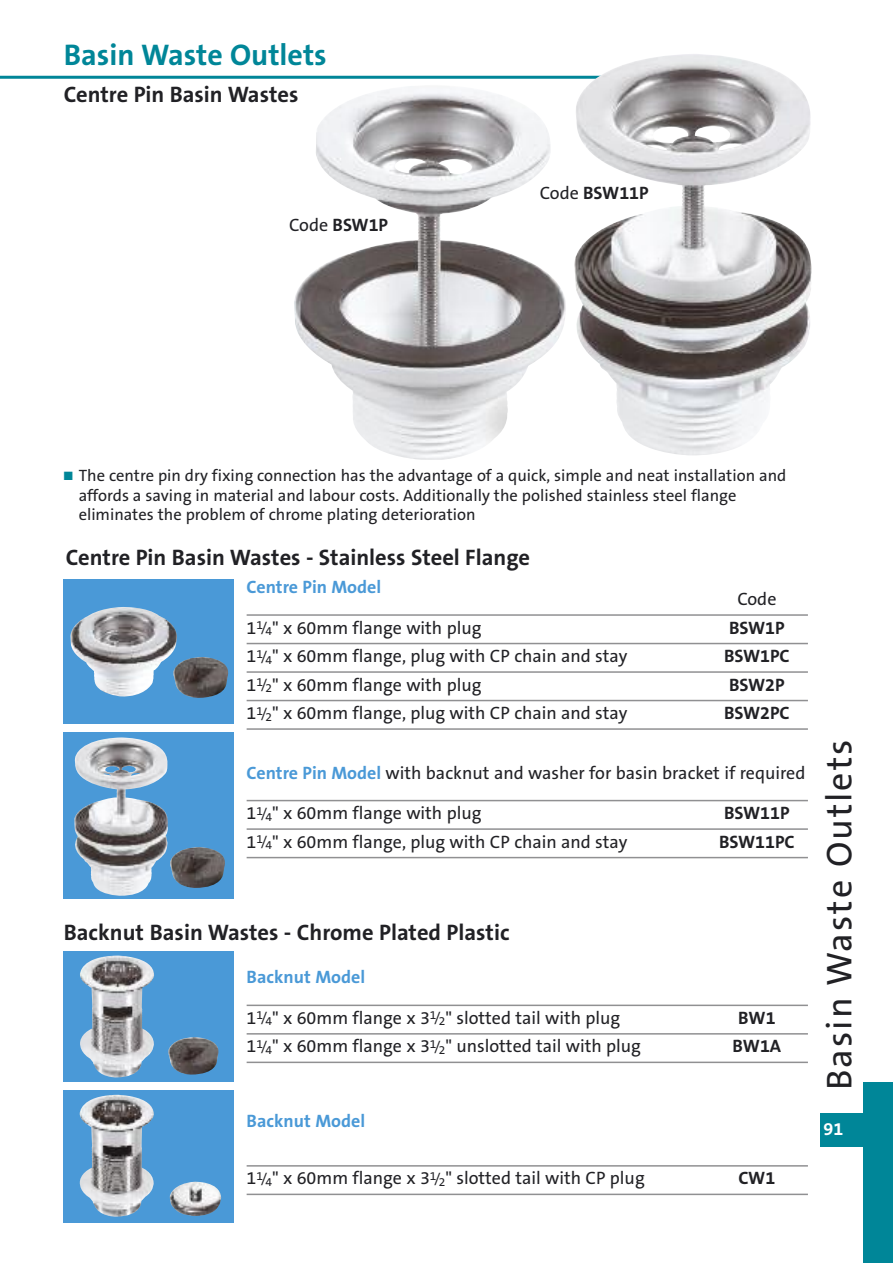
<style>
.page{position:relative;width:893px;height:1263px;background:#fff}
.page>*{position:absolute;margin:0;border:0;box-sizing:border-box;transform-origin:0 0}
.t1{font:36px "The Sans B5 Plain";letter-spacing:.055em;color:#212125}
.t2{font:700 30px "The Sans B7";color:#008698}
.t3{font:700 22.5px "The Sans B7";color:#212125}
.t4{font:18px "The Sans B5 Plain";color:#212125}
.t5{font:700 18px "The Sans B7";color:#212125}
.t6{font:700 18px "The Sans B7";color:#4a99d7}
.t7{font:700 18px "The Sans B7";color:#fff}
.t8{font:16.5px/19.5px "The Sans B5 Plain";color:#212125}
.s1{font-family:"The Sans B5 Plain";font-weight:400}
.s2{color:#008698}
.s3{font-size:13.5px}
.s4{font-family:"The Sans B7";font-weight:700;color:#4a99d7}
</style>
<div class="page">
<hr style="left:0;top:76px;width:638px;height:3px;background:#008698">
<div style="left:821px;top:1113px;width:72px;height:34px;background:#008698"></div>
<hr style="left:247px;top:1004px;width:561px;height:2px;background:#909092">
<hr style="left:247px;top:1033px;width:561px;height:1px;background:#909092">
<hr style="left:247px;top:1061px;width:561px;height:2px;background:#909092">
<hr style="left:247px;top:1165px;width:561px;height:1px;background:#909092">
<hr style="left:247px;top:1193px;width:561px;height:2px;background:#909092">
<div style="left:64px;top:951px;width:170px;height:131px;background:#4a99d7"></div>
<img style="left:80px;top:955px;width:74px;height:122px">
<div style="left:64px;top:1090px;width:170px;height:132px;background:#4a99d7"></div>
<img style="left:80px;top:1095px;width:74px;height:122px">
<div style="left:863px;top:1082px;width:30px;height:181px;background:#008698"></div>
<img style="left:168px;top:1037px;width:50px;height:38px">
<img style="left:170px;top:1181px;width:51px;height:35px">
<hr style="left:247px;top:614px;width:561px;height:2px;background:#909092">
<hr style="left:247px;top:643px;width:561px;height:1px;background:#909092">
<hr style="left:247px;top:671px;width:561px;height:2px;background:#909092">
<hr style="left:247px;top:700px;width:561px;height:1px;background:#909092">
<hr style="left:247px;top:728px;width:561px;height:2px;background:#909092">
<div style="left:64px;top:579px;width:170px;height:145px;background:#4a99d7"></div>
<img style="left:70px;top:607px;width:107px;height:90px">
<img style="left:173px;top:657px;width:55px;height:41px">
<hr style="left:247px;top:800px;width:561px;height:1px;background:#909092">
<hr style="left:247px;top:828px;width:561px;height:2px;background:#909092">
<hr style="left:247px;top:857px;width:561px;height:1px;background:#909092">
<div style="left:64px;top:732px;width:170px;height:166px;background:#4a99d7"></div>
<img style="left:74px;top:737px;width:94px;height:159px">
<img style="left:170px;top:847px;width:55px;height:41px">
<img style="left:294px;top:86px;width:272px;height:374px">
<img style="left:574px;top:54px;width:238px;height:402px">
<h2 class="t2" style="left:64px;top:39px;width:264px">Basin Waste Outlets</h2>
<p class="t3" style="left:64px;top:82px;width:236px">Centre Pin Basin Wastes</p>
<p class="t5" style="left:289px;top:216px;width:101px"><span class="s1">Code</span> BSW1P</p>
<p class="t5" style="left:540px;top:183px;width:110px"><span class="s1">Code</span> BSW11P</p>
<p class="t8" style="left:79px;top:466px;width:709px;text-indent:-15px"><span class="s2">■</span> The centre pin dry fixing connection has the advantage of a quick, simple and neat installation and affords a saving in material and labour costs. Additionally the polished stainless steel flange eliminates the problem of chrome plating deterioration</p>
<p class="t3" style="left:66px;top:546px;width:466px">Centre Pin Basin Wastes - Stainless Steel Flange</p>
<p class="t6" style="left:247px;top:577px;width:136px">Centre Pin Model</p>
<p class="t4" style="left:737px;top:590px;width:41px">Code</p>
<p class="t4" style="left:247px;top:618px;width:236px">1<sup>1</sup><span class="s3">/</span><sub>4</sub>" x 60mm flange with plug</p>
<p class="t5" style="left:729px;top:618px;width:57px">BSW1P</p>
<p class="t4" style="left:247px;top:647px;width:382px">1<sup>1</sup><span class="s3">/</span><sub>4</sub>" x 60mm flange, plug with CP chain and stay</p>
<p class="t5" style="left:724px;top:646px;width:67px">BSW1PC</p>
<p class="t4" style="left:247px;top:675px;width:236px">1<sup>1</sup><span class="s3">/</span><sub>2</sub>" x 60mm flange with plug</p>
<p class="t5" style="left:729px;top:675px;width:57px">BSW2P</p>
<p class="t4" style="left:247px;top:704px;width:382px">1<sup>1</sup><span class="s3">/</span><sub>2</sub>" x 60mm flange, plug with CP chain and stay</p>
<p class="t5" style="left:724px;top:703px;width:67px">BSW2PC</p>
<p class="t4" style="left:247px;top:763px;width:560px"><span class="s4">Centre Pin Model</span> with backnut and washer for basin bracket if required</p>
<p class="t4" style="left:247px;top:804px;width:236px">1<sup>1</sup><span class="s3">/</span><sub>4</sub>" x 60mm flange with plug</p>
<p class="t5" style="left:724px;top:804px;width:67px">BSW11P</p>
<p class="t4" style="left:247px;top:832px;width:382px">1<sup>1</sup><span class="s3">/</span><sub>4</sub>" x 60mm flange, plug with CP chain and stay</p>
<p class="t5" style="left:719px;top:832px;width:77px">BSW11PC</p>
<p class="t3" style="left:64px;top:921px;width:447px">Backnut Basin Wastes - Chrome Plated Plastic</p>
<p class="t6" style="left:247px;top:968px;width:120px">Backnut Model</p>
<p class="t4" style="left:247px;top:1008px;width:375px">1<sup>1</sup><span class="s3">/</span><sub>4</sub>" x 60mm flange x 3<sup>1</sup><span class="s3">/</span><sub>2</sub>" slotted tail with plug</p>
<p class="t5" style="left:738px;top:1008px;width:39px">BW1</p>
<p class="t4" style="left:247px;top:1037px;width:396px">1<sup>1</sup><span class="s3">/</span><sub>4</sub>" x 60mm flange x 3<sup>1</sup><span class="s3">/</span><sub>2</sub>" unslotted tail with plug</p>
<p class="t5" style="left:733px;top:1037px;width:50px">BW1A</p>
<p class="t6" style="left:247px;top:1112px;width:120px">Backnut Model</p>
<p class="t4" style="left:247px;top:1169px;width:400px">1<sup>1</sup><span class="s3">/</span><sub>4</sub>" x 60mm flange x 3<sup>1</sup><span class="s3">/</span><sub>2</sub>" slotted tail with CP plug</p>
<p class="t5" style="left:738px;top:1169px;width:38px">CW1</p>
<h1 class="t1" style="left:821px;top:1090px;width:352px;rotate:-90deg">Basin Waste Outlets</h1>
<p class="t7" style="left:823px;top:1119px;width:21px">91</p>
</div>
